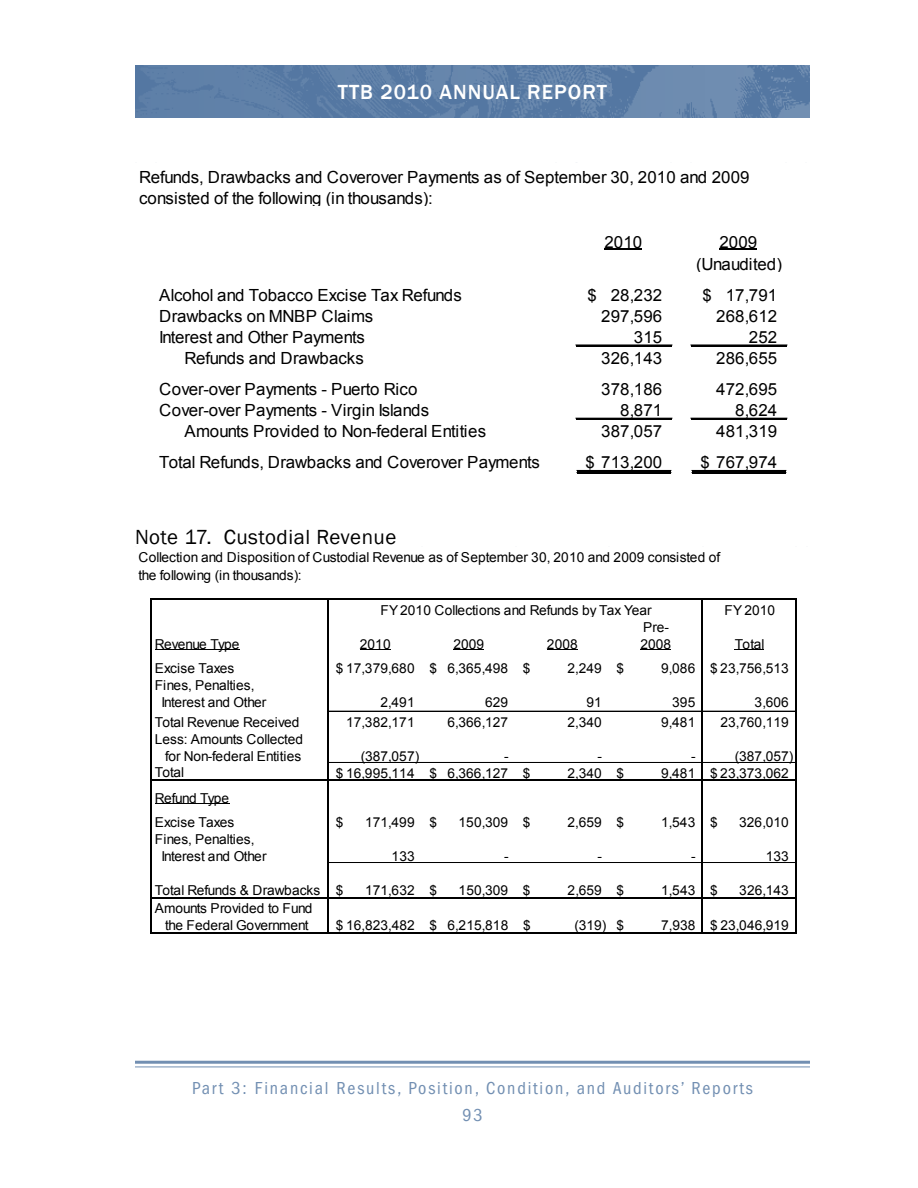
<style>
.page{position:relative;width:918px;height:1188px;background:#fff}
.page>*{position:absolute;margin:0;border:0;box-sizing:border-box;transform-origin:0 0}
.H3_Franklin_Gothic{font:21px "Franklin Gothic";letter-spacing:.025em;color:#000}
.t1{font:500 21px "Franklin Gothic";letter-spacing:.05em;color:#fff}
.t2{font:condensed 18px/27px "Franklin Gothic";letter-spacing:.1em;color:#728fb2;text-align:center}
.t3{font:16.8px/21.9px "Arial";letter-spacing:.005em;color:#000;text-align:center}
.t4{font:16.8px "Arial";letter-spacing:-.025em;color:#000}
.t5{font:13.65px/17.1px "Arial";letter-spacing:.005em;color:#000}
.t6{font:13.65px/24px "Arial";letter-spacing:-.03em;color:#000}
.t7{font:13.65px/17.1px "Arial";letter-spacing:-.02em;color:#000;text-align:center}
.t8{font:13.65px "Arial";letter-spacing:-.05em;color:#000}
</style>
<div class="page">
<hr style="left:135px;top:1061px;width:675px;height:3px;background:#728fb2">
<hr style="left:135px;top:1067px;width:675px;height:1px;background:#728fb2">
<img style="left:135px;top:66px;width:675px;height:52px">
<hr style="left:604px;top:249px;width:38px;height:1px;background:#000">
<hr style="left:719px;top:249px;width:38px;height:1px;background:#000">
<hr style="left:576px;top:345px;width:96px;height:1px;background:#000">
<hr style="left:691px;top:345px;width:96px;height:1px;background:#000">
<hr style="left:576px;top:418px;width:96px;height:1px;background:#000">
<hr style="left:691px;top:418px;width:96px;height:1px;background:#000">
<hr style="left:577px;top:470px;width:94px;height:1px;background:#000">
<hr style="left:577px;top:472px;width:94px;height:1px;background:#000">
<hr style="left:577px;top:473px;width:94px;height:1px;background:#000">
<hr style="left:692px;top:470px;width:94px;height:1px;background:#000">
<hr style="left:692px;top:472px;width:94px;height:1px;background:#000">
<hr style="left:692px;top:473px;width:94px;height:1px;background:#000">
<hr style="left:155px;top:650px;width:85px;height:1px;background:#000">
<hr style="left:360px;top:650px;width:31px;height:1px;background:#000">
<hr style="left:453px;top:650px;width:31px;height:1px;background:#000">
<hr style="left:547px;top:650px;width:31px;height:1px;background:#000">
<hr style="left:640px;top:650px;width:31px;height:1px;background:#000">
<hr style="left:155px;top:804px;width:74px;height:1px;background:#000">
<hr style="left:152px;top:598px;width:645px;height:2px;background:#000">
<hr style="left:329px;top:711px;width:372px;height:1px;background:#000">
<hr style="left:703px;top:711px;width:92px;height:1px;background:#000">
<hr style="left:329px;top:762px;width:372px;height:1px;background:#000">
<hr style="left:703px;top:762px;width:92px;height:1px;background:#000">
<hr style="left:152px;top:780px;width:645px;height:1px;background:#000">
<hr style="left:329px;top:862px;width:372px;height:1px;background:#000">
<hr style="left:329px;top:863px;width:372px;height:1px;background:#000">
<hr style="left:703px;top:862px;width:92px;height:1px;background:#000">
<hr style="left:703px;top:863px;width:92px;height:1px;background:#000">
<hr style="left:152px;top:897px;width:645px;height:1px;background:#000">
<hr style="left:150px;top:598px;width:2px;height:336px;background:#000">
<hr style="left:327px;top:600px;width:2px;height:334px;background:#000">
<hr style="left:701px;top:600px;width:2px;height:334px;background:#000">
<hr style="left:152px;top:932px;width:645px;height:2px;background:#000">
<hr style="left:795px;top:600px;width:2px;height:334px;background:#000">
<h1 class="t1" style="left:338px;top:79px;width:271px">TTB 2010 ANNUAL REPORT</h1>
<p class="t3" style="left:139px;top:167px;width:612px;line-height:20.9px;text-align:left">Refunds, Drawbacks and Coverover Payments as of September 30, 2010 and 2009 consisted of the following (in thousands):</p>
<p class="t3" style="left:604px;top:231px;width:39px">2010</p>
<p class="t3" style="left:696px;top:231px;width:87px">2009 (Unaudited)</p>
<p class="t3" style="left:159px;top:284px;width:304px">Alcohol and Tobacco Excise Tax Refunds</p>
<p class="t3" style="left:588px;top:284px;width:76px">$ 28,232</p>
<p class="t3" style="left:703px;top:284px;width:76px">$ 17,791</p>
<p class="t3" style="left:159px;top:305px;width:216px">Drawbacks on MNBP Claims</p>
<p class="t3" style="left:601px;top:305px;width:63px">297,596</p>
<p class="t3" style="left:716px;top:305px;width:63px">268,612</p>
<p class="t4" style="left:159px;top:326px;width:207px">Interest and Other Payments</p>
<p class="t3" style="left:634px;top:326px;width:30px">315</p>
<p class="t3" style="left:749px;top:326px;width:30px">252</p>
<p class="t3" style="left:185px;top:347px;width:181px">Refunds and Drawbacks</p>
<p class="t3" style="left:601px;top:347px;width:63px">326,143</p>
<p class="t3" style="left:716px;top:347px;width:63px">286,655</p>
<p class="t3" style="left:159px;top:379px;width:260px">Cover-over Payments - Puerto Rico</p>
<p class="t3" style="left:601px;top:379px;width:63px">378,186</p>
<p class="t3" style="left:716px;top:379px;width:63px">472,695</p>
<p class="t3" style="left:159px;top:400px;width:271px">Cover-over Payments - Virgin Islands</p>
<p class="t3" style="left:620px;top:400px;width:44px">8,871</p>
<p class="t3" style="left:735px;top:400px;width:44px">8,624</p>
<p class="t3" style="left:185px;top:420px;width:303px">Amounts Provided to Non-federal Entities</p>
<p class="t3" style="left:601px;top:420px;width:63px">387,057</p>
<p class="t3" style="left:716px;top:420px;width:63px">481,319</p>
<p class="t3" style="left:159px;top:452px;width:382px">Total Refunds, Drawbacks and Coverover Payments</p>
<p class="t3" style="left:585px;top:452px;width:78px">$ 713,200</p>
<p class="t3" style="left:700px;top:452px;width:78px">$ 767,974</p>
<p class="H3_Franklin_Gothic" style="left:135px;top:524px;width:263px">Note 17. Custodial Revenue</p>
<p class="t6" style="left:138px;top:563px;width:165px">the following (in thousands):</p>
<p class="t5" style="left:138px;top:549px;width:583px">Collection and Disposition of Custodial Revenue as of September 30, 2010 and 2009 consisted of</p>
<p class="t5" style="left:380px;top:601px;width:273px">FY 2010 Collections and Refunds by Tax Year</p>
<p class="t5" style="left:725px;top:601px;width:52px">FY 2010</p>
<p class="t5" style="left:643px;top:618px;width:28px">Pre-</p>
<p class="t8" style="left:155px;top:635px;width:86px">Revenue Type</p>
<p class="t5" style="left:360px;top:636px;width:32px">2010</p>
<p class="t5" style="left:453px;top:636px;width:32px">2009</p>
<p class="t5" style="left:547px;top:636px;width:32px">2008</p>
<p class="t5" style="left:640px;top:636px;width:32px">2008</p>
<p class="t5" style="left:735px;top:636px;width:31px">Total</p>
<p class="t5" style="left:155px;top:660px;width:81px">Excise Taxes</p>
<p class="t5" style="left:336px;top:660px;width:196px">$ 17,379,680 $ 6,365,498 $</p>
<p class="t5" style="left:568px;top:660px;width:58px">2,249 $</p>
<p class="t5" style="left:661px;top:660px;width:129px">9,086 $ 23,756,513</p>
<p class="t5" style="left:162px;top:677px;width:106px;text-indent:-7px">Fines, Penalties,<br>Interest and Other</p>
<p class="t5" style="left:380px;top:694px;width:36px">2,491</p>
<p class="t5" style="left:485px;top:694px;width:25px">629</p>
<p class="t5" style="left:586px;top:694px;width:17px">91</p>
<p class="t5" style="left:672px;top:694px;width:25px">395</p>
<p class="t5" style="left:755px;top:694px;width:36px">3,606</p>
<p class="t5" style="left:155px;top:713px;width:146px">Total Revenue Received</p>
<p class="t5" style="left:346px;top:713px;width:70px">17,382,171</p>
<p class="t5" style="left:447px;top:713px;width:62px">6,366,127</p>
<p class="t5" style="left:568px;top:713px;width:36px">2,340</p>
<p class="t5" style="left:661px;top:713px;width:36px">9,481</p>
<p class="t5" style="left:720px;top:713px;width:70px">23,760,119</p>
<p class="t5" style="left:155px;top:731px;width:150px;text-align:right">Less: Amounts Collected for Non-federal Entities</p>
<p class="t5" style="left:361px;top:748px;width:60px">(387,057)</p>
<p class="t5" style="left:504px;top:748px;width:6px">-</p>
<p class="t5" style="left:598px;top:748px;width:6px">-</p>
<p class="t5" style="left:691px;top:748px;width:6px">-</p>
<p class="t5" style="left:735px;top:748px;width:60px">(387,057)</p>
<p class="t5" style="left:155px;top:764px;width:31px">Total</p>
<p class="t5" style="left:336px;top:765px;width:196px">$ 16,995,114 $ 6,366,127 $</p>
<p class="t5" style="left:568px;top:765px;width:58px">2,340 $</p>
<p class="t5" style="left:661px;top:765px;width:129px">9,481 $ 23,373,062</p>
<p class="t6" style="left:155px;top:786px;width:81px">Refund Type<br>Excise Taxes</p>
<p class="t5" style="left:336px;top:813px;width:9px">$</p>
<p class="t5" style="left:365px;top:813px;width:74px">171,499 $</p>
<p class="t5" style="left:459px;top:813px;width:74px">150,309 $</p>
<p class="t5" style="left:568px;top:813px;width:58px">2,659 $</p>
<p class="t5" style="left:661px;top:813px;width:58px">1,543 $</p>
<p class="t5" style="left:739px;top:813px;width:51px">326,010</p>
<p class="t5" style="left:162px;top:831px;width:106px;text-indent:-7px">Fines, Penalties,<br>Interest and Other</p>
<p class="t5" style="left:392px;top:848px;width:25px">133</p>
<p class="t5" style="left:504px;top:848px;width:6px">-</p>
<p class="t5" style="left:598px;top:848px;width:6px">-</p>
<p class="t5" style="left:691px;top:848px;width:6px">-</p>
<p class="t5" style="left:766px;top:848px;width:25px">133</p>
<p class="t5" style="left:155px;top:882px;width:190px">Total Refunds &amp; Drawbacks $</p>
<p class="t5" style="left:365px;top:882px;width:74px">171,632 $</p>
<p class="t5" style="left:459px;top:882px;width:74px">150,309 $</p>
<p class="t5" style="left:568px;top:882px;width:58px">2,659 $</p>
<p class="t5" style="left:661px;top:882px;width:58px">1,543 $</p>
<p class="t5" style="left:739px;top:882px;width:51px">326,143</p>
<p class="t7" style="left:155px;top:900px;width:159px">Amounts Provided to Fund the Federal Government</p>
<p class="t5" style="left:336px;top:917px;width:196px">$ 16,823,482 $ 6,215,818 $</p>
<p class="t5" style="left:575px;top:917px;width:51px">(319) $</p>
<p class="t5" style="left:661px;top:917px;width:129px">7,938 $ 23,046,919</p>
<h2 class="t2" style="left:192px;top:1074px;width:562px">Part 3: Financial Results, Position, Condition, and Auditors’ Reports<br>93</h2>
</div>
